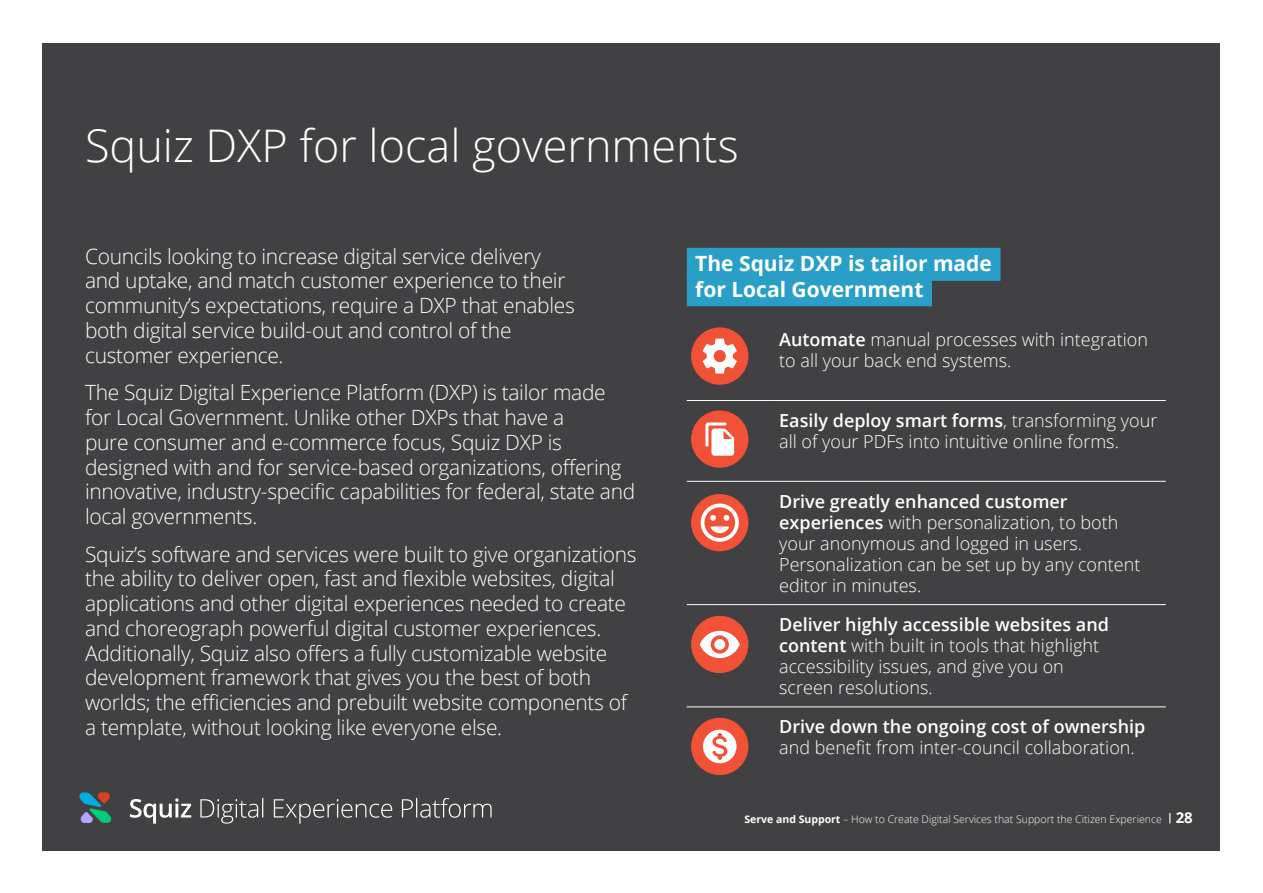
<style>
.page{position:relative;width:1263px;height:893px;background:#fff}
.page>*{position:absolute;margin:0;border:0;box-sizing:border-box;transform-origin:0 0}
.t1{font:300 45px "Open Sans";color:#fff}
.t2{font:300 21px/24.8px "Open Sans";letter-spacing:-.015em;color:#fff}
.t3{font:700 21px/25.5px "Open Sans";color:#fff}
.t4{font:300 18px/21px "Open Sans";color:#fff}
.t5{font:600 18px "Open Sans";color:#fff}
.t6{font:300 10.5px "Open Sans";color:#fff}
.s1{font-weight:600}
.s2{font-weight:700}
.s3{font-weight:700;font-size:15px}
</style>
<div class="page">
<div style="left:43px;top:43px;width:1177px;height:807px;background:#414042"></div>
<svg style="left:79px;top:792px;width:32px;height:31px"></svg>
<svg style="left:130px;top:798px;width:362px;height:26px"></svg>
<div style="left:687px;top:248px;width:313px;height:33px;background:#299fc7"></div>
<div style="left:687px;top:273px;width:245px;height:33px;background:#299fc7"></div>
<hr style="left:687px;top:400px;width:86px;height:1px;background:#fff">
<hr style="left:773px;top:400px;width:393px;height:1px;background:#fff">
<hr style="left:687px;top:481px;width:86px;height:1px;background:#fff">
<hr style="left:773px;top:481px;width:393px;height:1px;background:#fff">
<hr style="left:687px;top:604px;width:86px;height:1px;background:#fff">
<hr style="left:773px;top:604px;width:393px;height:1px;background:#fff">
<hr style="left:687px;top:706px;width:86px;height:1px;background:#fff">
<hr style="left:773px;top:706px;width:393px;height:1px;background:#fff">
<div style="left:691px;top:327px;width:57px;height:58px;background:#f05137;border-radius:50%"></div>
<svg style="left:703px;top:339px;width:34px;height:35px"></svg>
<div style="left:691px;top:410px;width:57px;height:58px;background:#f05137;border-radius:50%"></div>
<svg style="left:705px;top:422px;width:29px;height:34px"></svg>
<div style="left:691px;top:494px;width:57px;height:57px;background:#f05137;border-radius:50%"></div>
<svg style="left:701px;top:503px;width:38px;height:39px"></svg>
<div style="left:691px;top:616px;width:57px;height:57px;background:#f05137;border-radius:50%"></div>
<svg style="left:700px;top:631px;width:40px;height:27px"></svg>
<div style="left:714px;top:639px;width:11px;height:11px;background:#fff;border-radius:50%"></div>
<div style="left:691px;top:718px;width:57px;height:57px;background:#f05137;border-radius:50%"></div>
<svg style="left:703px;top:730px;width:33px;height:33px"></svg>
<h1 class="t1" style="left:85px;top:115px;width:655px">Squiz DXP for local governments</h1>
<p class="t2" style="left:85px;top:243px;width:491px">Councils looking to increase digital service delivery and uptake, and match customer experience to their community’s expectations, require a DXP that enables both digital service build-out and control of the customer experience.</p>
<p class="t2" style="left:85px;top:380px;width:552px">The Squiz Digital Experience Platform (DXP) is tailor made for Local Government. Unlike other DXPs that have a<br>pure consumer and e-commerce focus, Squiz DXP is designed with and for service-based organizations, offering innovative, industry-specific capabilities for federal, state and local governments.</p>
<p class="t2" style="left:85px;top:541px;width:553px">Squiz’s software and services were built to give organizations the ability to deliver open, fast and flexible websites, digital applications and other digital experiences needed to create and choreograph powerful digital customer experiences.<br>Additionally, Squiz also offers a fully customizable website development framework that gives you the best of both worlds; the efficiencies and prebuilt website components of a template, without looking like everyone else.</p>
<p class="t3" style="left:695px;top:250px;width:298px">The Squiz DXP is tailor made for Local Government</p>
<p class="t4" style="left:779px;top:329px;width:370px"><span class="s1">Automate</span> manual processes with integration to all your back end systems.</p>
<p class="t4" style="left:779px;top:410px;width:380px"><span class="s1">Easily deploy smart forms</span>, transforming your all of your PDFs into intuitive online forms.</p>
<p class="t4" style="left:779px;top:490px;width:363px"><span class="s1">Drive greatly enhanced customer experiences</span> with personalization, to both your anonymous and logged in users.<br>Personalization can be set up by any content editor in minutes.</p>
<p class="t4" style="left:779px;top:614px;width:331px"><span class="s1">Deliver highly accessible websites and content</span> with built in tools that highlight accessibility issues, and give you on screen resolutions.</p>
<p class="t5" style="left:779px;top:715px;width:368px">Drive down the ongoing cost of ownership</p>
<p class="t4" style="left:779px;top:737px;width:357px">and benefit from inter-council collaboration.</p>
<p class="t6" style="left:744px;top:812px;width:450px"><span class="s2">Serve and Support</span> – How to Create Digital Services that Support the Citizen Experience <span class="s2">|</span> <span class="s3">28</span></p>
</div>
